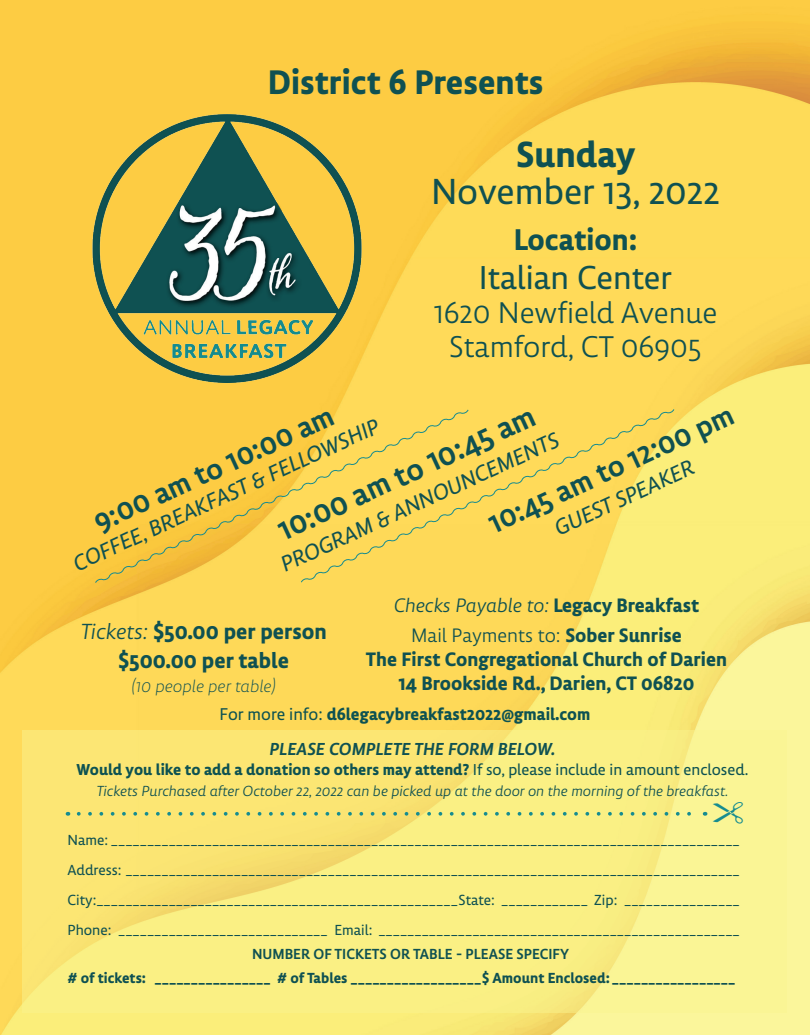
<style>
.page{position:relative;width:810px;height:1035px;background:#fff}
.page>*{position:absolute;margin:0;border:0;box-sizing:border-box;transform-origin:0 0}
.t1{font:37.25px "Lemon Sans Next";color:#0f5152}
.t2{font:700 37.25px "Lemon Sans Next";color:#0f5152}
.t3{font:700 35px "Lemon Sans Next";color:#0f5152}
.t4{font:34px "Lemon Sans Next";color:#0f5152}
.t5{font:500 31.25px "Lemon Sans Next";color:#0f5152}
.t6{font:30.75px/34px "Lemon Sans Next S Light";color:#0f5152;text-align:center}
.t7{font:700 30.75px "Lemon Sans Next";color:#0f5152}
.t8{font:500 30px "Lemon Sans Next";color:#0f5152}
.t9{font:italic 22.5px "Lemon Sans Next";color:#0f5152}
.t10{font:700 22.5px/28.8px "Lemon Sans Next";color:#0f5152;text-align:center}
.t11{font:700 20px/30px "Lemon Sans Next";color:#0f5152;text-align:center}
.t12{font:italic 500 17.88px "Lemon Sans Next";color:#0f5152}
.t13{font:700 17.5px/28.1px "Lemon Sans Next";color:#0d5252}
.t14{font:700 16.25px "Lemon Sans Next";color:#0d5252}
.t15{font:15px/30px "Lemon Sans Next";color:#0f5152;text-align:justify}
.t16{font:700 15px "Lemon Sans Next";color:#0f5152}
.t17{font:italic 15px "Lemon Sans Next S Light";color:#0f5152}
.t18{font:500 15px "Lemon Sans Next";color:#0f5152}
.s1{font-family:"Lemon Sans Next S Light";font-weight:400;font-style:italic}
.s2{font-family:"Lemon Sans Next S Light";font-weight:400}
.s3{font-weight:300;font-style:italic;color:#0f5152}
.s4{font-weight:400}
</style>
<div class="page">
<img style="left:0;top:0;width:810px;height:1035px">
<svg style="left:22px;top:730px;width:766px;height:282px;background:#f9ec80"></svg>
<img style="left:71px;top:86px;width:352px;height:318px">
<svg style="left:79px;top:812px;width:620px;height:4px;background:#c4d37f"></svg>
<svg style="left:94px;top:409px;width:206px;height:175px;background:#facb45"></svg>
<svg style="left:300px;top:408px;width:375px;height:176px;background:#fbda5c"></svg>
<svg style="left:713px;top:802px;width:30px;height:22px"></svg>
<h2 class="t3" style="left:268px;top:60px;width:277px">District 6 Presents</h2>
<h1 class="t2" style="left:516px;top:131px;width:121px">Sunday</h1>
<h1 class="t1" style="left:431px;top:169px;width:290px">November 13, 2022</h1>
<h3 class="t7" style="left:514px;top:220px;width:125px">Location:</h3>
<h3 class="t4" style="left:479px;top:257px;width:195px">Italian Center</h3>
<h3 class="t6" style="left:434px;top:295px;width:286px">1620 Newfield Avenue<br>Stamford, CT 06905</h3>
<h3 class="t8" style="left:482px;top:508px;width:268px;rotate:-25deg">10:45 am to 12:00 pm</h3>
<h3 class="t5" style="left:271px;top:514px;width:281px;rotate:-25deg">10:00 am to 10:45 am</h3>
<h3 class="t8" style="left:88px;top:507px;width:262px;rotate:-25deg">9:00 am to 10:00 am</h3>
<h3 class="t9" style="left:69px;top:553px;width:336px;rotate:-25deg">COFFEE, BREAKFAST &amp; FELLOWSHIP</h3>
<h3 class="t9" style="left:276px;top:554px;width:305px;rotate:-25deg">PROGRAM &amp; ANNOUNCEMENTS</h3>
<h3 class="t9" style="left:550px;top:517px;width:153px;rotate:-25deg">GUEST SPEAKER</h3>
<h3 class="t11" style="left:394px;top:590px;width:307px"><span class="s1">Checks Payable to:</span> Legacy Breakfast<br><span class="s2">Mail Payments to:</span> Sober Sunrise</h3>
<h3 class="t11" style="left:366px;top:647px;width:363px;line-height:24px">The First Congregational Church of Darien<br>14 Brookside Rd., Darien, CT 06820</h3>
<h3 class="t10" style="left:81px;top:617px;width:248px"><span class="s1">Tickets:</span> $50.00 per person $500.00 per table</h3>
<p class="t13" style="left:220px;top:672px;width:372px;text-indent:-88px"><span class="s3">(10 people per table)<br></span><span class="s4">For more info:</span> d6legacybreakfast2022@gmail.com</p>
<p class="t12" style="left:270px;top:738px;width:287px">PLEASE COMPLETE THE FORM BELOW.</p>
<p class="t14" style="left:77px;top:759px;width:673px">Would you like to add a donation so others may attend? <span class="s4">If so, please include in amount enclosed.</span></p>
<p class="t17" style="left:97px;top:782px;width:633px">Tickets Purchased after October 22, 2022 can be picked up at the door on the morning of the breakfast.</p>
<p class="t15" style="left:67px;top:825px;width:674px">Name: _______________________________________________________________________________________ Address: _____________________________________________________________________________________ City:__________________________________________________State: ____________ Zip: ________________ Phone: _____________________________ Email: __________________________________________________</p>
<p class="t18" style="left:252px;top:945px;width:319px">NUMBER OF TICKETS OR TABLE - PLEASE SPECIFY</p>
<p class="t16" style="left:67px;top:968px;width:669px"># of tickets: ________________ # of Tables __________________$ Amount Enclosed: _________________</p>
</div>
